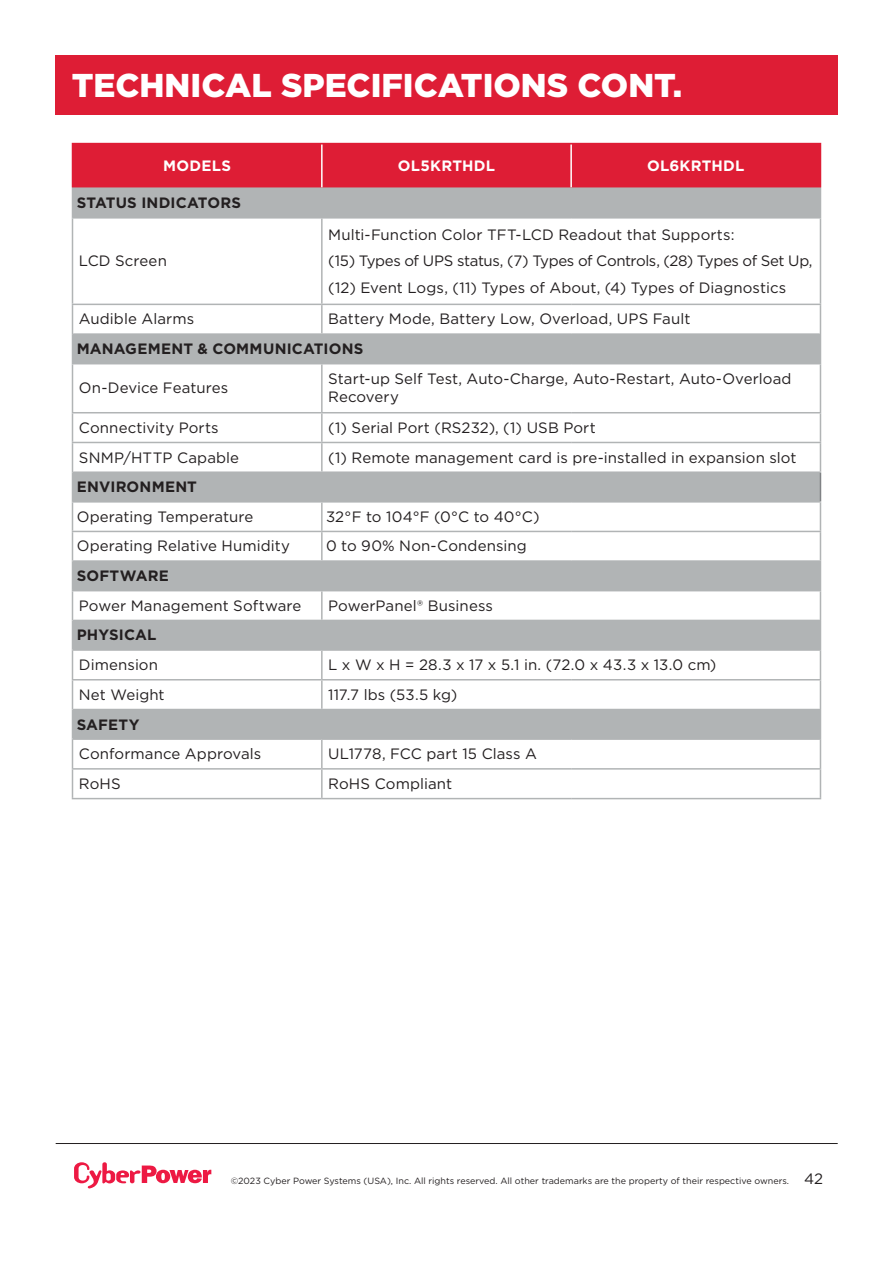
<style>
.page{position:relative;width:893px;height:1263px;background:#fff}
.page>*{position:absolute;margin:0;border:0;box-sizing:border-box;transform-origin:0 0}
.t1{font:900 33px "Gotham";color:#fff}
.t2{font:15px/18px "Gotham";letter-spacing:.005em;color:#231f20}
.t3{font:700 15px "Gotham";letter-spacing:.01em;color:#231f20}
.t4{font:15px "Gotham";letter-spacing:-.025em;color:#231f20}
.t5{font:700 15px "Gotham";letter-spacing:.015em;color:#fff}
.t6{font:9px "Gotham";color:#231f20}
.s1{font-size:15px}
</style>
<div class="page">
<div style="left:55px;top:55px;width:782px;height:60px;background:#de1d35"></div>
<hr style="left:56px;top:1143px;width:782px;height:1px;background:#231f20">
<svg style="left:74px;top:1162px;width:137px;height:26px"></svg>
<div style="left:72px;top:144px;width:250px;height:44px;background:#de1d35"></div>
<div style="left:322px;top:144px;width:249px;height:44px;background:#de1d35"></div>
<div style="left:571px;top:144px;width:249px;height:44px;background:#de1d35"></div>
<div style="left:72px;top:188px;width:748px;height:30px;background:#b1b4b5"></div>
<div style="left:72px;top:334px;width:748px;height:30px;background:#b1b4b5"></div>
<div style="left:72px;top:561px;width:748px;height:30px;background:#b1b4b5"></div>
<div style="left:72px;top:620px;width:748px;height:30px;background:#b1b4b5"></div>
<div style="left:72px;top:709px;width:748px;height:30px;background:#b1b4b5"></div>
<div style="left:72px;top:472px;width:748px;height:30px;background:#b1b4b5"></div>
<svg style="left:820px;top:189px;width:1px;height:28px"></svg>
<hr style="left:820px;top:219px;width:1px;height:85px;background:#b1b4b5">
<svg style="left:820px;top:305px;width:1px;height:58px"></svg>
<hr style="left:820px;top:364px;width:1px;height:48px;background:#b1b4b5">
<svg style="left:820px;top:413px;width:1px;height:385px"></svg>
<hr style="left:321px;top:144px;width:2px;height:43px;background:#fff">
<hr style="left:570px;top:144px;width:2px;height:43px;background:#fff">
<hr style="left:72px;top:219px;width:1px;height:85px;background:#b1b4b5">
<hr style="left:321px;top:219px;width:2px;height:85px;background:#b1b4b5">
<hr style="left:72px;top:304px;width:250px;height:1px;background:#b1b4b5">
<hr style="left:322px;top:304px;width:249px;height:1px;background:#b1b4b5">
<hr style="left:321px;top:305px;width:2px;height:28px;background:#b1b4b5">
<hr style="left:571px;top:304px;width:250px;height:1px;background:#b1b4b5">
<svg style="left:72px;top:305px;width:1px;height:29px"></svg>
<hr style="left:72px;top:364px;width:1px;height:48px;background:#b1b4b5">
<hr style="left:321px;top:364px;width:2px;height:48px;background:#b1b4b5">
<hr style="left:571px;top:363px;width:250px;height:1px;background:#b1b4b5">
<hr style="left:72px;top:412px;width:250px;height:1px;background:#b1b4b5">
<hr style="left:322px;top:412px;width:249px;height:1px;background:#b1b4b5">
<hr style="left:321px;top:413px;width:2px;height:29px;background:#b1b4b5">
<hr style="left:571px;top:412px;width:250px;height:1px;background:#b1b4b5">
<hr style="left:72px;top:442px;width:250px;height:1px;background:#b1b4b5">
<hr style="left:322px;top:442px;width:249px;height:1px;background:#b1b4b5">
<hr style="left:321px;top:443px;width:2px;height:28px;background:#b1b4b5">
<hr style="left:571px;top:442px;width:250px;height:1px;background:#b1b4b5">
<hr style="left:321px;top:591px;width:2px;height:29px;background:#b1b4b5">
<hr style="left:571px;top:590px;width:250px;height:1px;background:#b1b4b5">
<hr style="left:72px;top:649px;width:250px;height:2px;background:#b1b4b5">
<hr style="left:322px;top:649px;width:249px;height:2px;background:#b1b4b5">
<hr style="left:321px;top:651px;width:2px;height:28px;background:#b1b4b5">
<hr style="left:571px;top:649px;width:250px;height:2px;background:#b1b4b5">
<hr style="left:72px;top:679px;width:250px;height:1px;background:#b1b4b5">
<hr style="left:322px;top:679px;width:249px;height:1px;background:#b1b4b5">
<hr style="left:321px;top:680px;width:2px;height:29px;background:#b1b4b5">
<hr style="left:571px;top:679px;width:250px;height:1px;background:#b1b4b5">
<hr style="left:72px;top:738px;width:250px;height:2px;background:#b1b4b5">
<hr style="left:322px;top:738px;width:249px;height:2px;background:#b1b4b5">
<hr style="left:321px;top:740px;width:2px;height:28px;background:#b1b4b5">
<hr style="left:571px;top:738px;width:250px;height:2px;background:#b1b4b5">
<hr style="left:72px;top:768px;width:250px;height:2px;background:#b1b4b5">
<hr style="left:322px;top:768px;width:249px;height:2px;background:#b1b4b5">
<hr style="left:321px;top:770px;width:2px;height:28px;background:#b1b4b5">
<hr style="left:571px;top:768px;width:250px;height:2px;background:#b1b4b5">
<hr style="left:72px;top:798px;width:250px;height:1px;background:#b1b4b5">
<hr style="left:322px;top:798px;width:249px;height:1px;background:#b1b4b5">
<hr style="left:571px;top:798px;width:250px;height:1px;background:#b1b4b5">
<hr style="left:73px;top:333px;width:249px;height:2px;background:#b1b4b5">
<hr style="left:322px;top:333px;width:249px;height:2px;background:#b1b4b5">
<hr style="left:571px;top:333px;width:249px;height:2px;background:#b1b4b5">
<hr style="left:72px;top:143px;width:250px;height:1px;background:#de1d35">
<hr style="left:322px;top:143px;width:249px;height:1px;background:#de1d35">
<hr style="left:571px;top:143px;width:250px;height:1px;background:#de1d35">
<hr style="left:820px;top:144px;width:1px;height:43px;background:#de1d35">
<hr style="left:72px;top:187px;width:250px;height:2px;background:#b1b4b5">
<hr style="left:322px;top:187px;width:249px;height:2px;background:#b1b4b5">
<hr style="left:571px;top:187px;width:250px;height:2px;background:#b1b4b5">
<hr style="left:72px;top:217px;width:250px;height:2px;background:#b1b4b5">
<hr style="left:322px;top:217px;width:249px;height:2px;background:#b1b4b5">
<hr style="left:571px;top:217px;width:250px;height:2px;background:#b1b4b5">
<hr style="left:73px;top:471px;width:249px;height:2px;background:#b1b4b5">
<hr style="left:322px;top:471px;width:249px;height:2px;background:#b1b4b5">
<hr style="left:571px;top:471px;width:250px;height:2px;background:#b1b4b5">
<hr style="left:72px;top:501px;width:250px;height:2px;background:#b1b4b5">
<hr style="left:322px;top:501px;width:249px;height:2px;background:#b1b4b5">
<hr style="left:321px;top:503px;width:2px;height:28px;background:#b1b4b5">
<hr style="left:571px;top:501px;width:250px;height:2px;background:#b1b4b5">
<hr style="left:72px;top:531px;width:250px;height:1px;background:#b1b4b5">
<svg style="left:72px;top:413px;width:1px;height:385px"></svg>
<hr style="left:72px;top:560px;width:250px;height:2px;background:#b1b4b5">
<hr style="left:322px;top:560px;width:249px;height:2px;background:#b1b4b5">
<hr style="left:571px;top:560px;width:250px;height:2px;background:#b1b4b5">
<hr style="left:322px;top:531px;width:249px;height:1px;background:#b1b4b5">
<hr style="left:321px;top:532px;width:2px;height:28px;background:#b1b4b5">
<hr style="left:571px;top:531px;width:250px;height:1px;background:#b1b4b5">
<h1 class="t1" style="left:72px;top:63px;width:612px">TECHNICAL SPECIFICATIONS CONT.</h1>
<p class="t5" style="left:163px;top:156px;width:69px">MODELS</p>
<p class="t5" style="left:398px;top:156px;width:99px">OL5KRTHDL</p>
<p class="t5" style="left:647px;top:156px;width:99px">OL6KRTHDL</p>
<p class="t3" style="left:77px;top:193px;width:166px">STATUS INDICATORS</p>
<p class="t2" style="left:79px;top:252px;width:90px">LCD Screen</p>
<p class="t2" style="left:328px;top:225px;width:408px">Multi-Function Color TFT-LCD Readout that Supports:</p>
<p class="t4" style="left:328px;top:251px;width:486px">(15) Types of UPS status, (7) Types of Controls, (28) Types of Set Up,</p>
<p class="t2" style="left:328px;top:278px;width:460px">(12) Event Logs, (11) Types of About, (4) Types of Diagnostics</p>
<p class="t2" style="left:79px;top:310px;width:117px">Audible Alarms</p>
<p class="t2" style="left:328px;top:310px;width:364px">Battery Mode, Battery Low, Overload, UPS Fault</p>
<p class="t3" style="left:77px;top:339px;width:288px">MANAGEMENT &amp; COMMUNICATIONS</p>
<p class="t2" style="left:79px;top:379px;width:151px">On-Device Features</p>
<p class="t2" style="left:328px;top:370px;width:465px">Start-up Self Test, Auto-Charge, Auto-Restart, Auto-Overload<br>Recovery</p>
<p class="t2" style="left:79px;top:418px;width:141px">Connectivity Ports</p>
<p class="t2" style="left:328px;top:418px;width:269px">(1) Serial Port (RS232), (1) USB Port</p>
<p class="t2" style="left:79px;top:448px;width:162px">SNMP/HTTP Capable</p>
<p class="t2" style="left:328px;top:448px;width:470px">(1) Remote management card is pre-installed in expansion slot</p>
<p class="t3" style="left:77px;top:477px;width:122px">ENVIRONMENT</p>
<p class="t2" style="left:77px;top:507px;width:178px">Operating Temperature</p>
<p class="t2" style="left:326px;top:507px;width:215px">32°F to 104°F (0°C to 40°C)</p>
<p class="t2" style="left:77px;top:537px;width:215px">Operating Relative Humidity</p>
<p class="t2" style="left:326px;top:537px;width:202px">0 to 90% Non-Condensing</p>
<p class="t3" style="left:77px;top:566px;width:94px">SOFTWARE</p>
<p class="t2" style="left:79px;top:596px;width:224px">Power Management Software</p>
<p class="t2" style="left:328px;top:596px;width:166px">PowerPanel® Business</p>
<p class="t3" style="left:77px;top:625px;width:81px">PHYSICAL</p>
<p class="t2" style="left:79px;top:655px;width:81px">Dimension</p>
<p class="t2" style="left:328px;top:655px;width:390px">L x W x H = 28.3 x 17 x 5.1 in. (72.0 x 43.3 x 13.0 cm)</p>
<p class="t2" style="left:79px;top:685px;width:87px">Net Weight</p>
<p class="t2" style="left:328px;top:685px;width:131px">117.7 lbs (53.5 kg)</p>
<p class="t3" style="left:77px;top:714px;width:64px">SAFETY</p>
<p class="t2" style="left:79px;top:744px;width:184px">Conformance Approvals</p>
<p class="t2" style="left:328px;top:744px;width:210px">UL1778, FCC part 15 Class A</p>
<p class="t2" style="left:79px;top:774px;width:43px">RoHS</p>
<p class="t2" style="left:328px;top:774px;width:125px">RoHS Compliant</p>
<p class="t6" style="left:231px;top:1175px;width:594px">©2023 Cyber Power Systems (USA), Inc. All rights reserved. All other trademarks are the property of their respective owners. <span class="s1">42</span></p>
</div>
